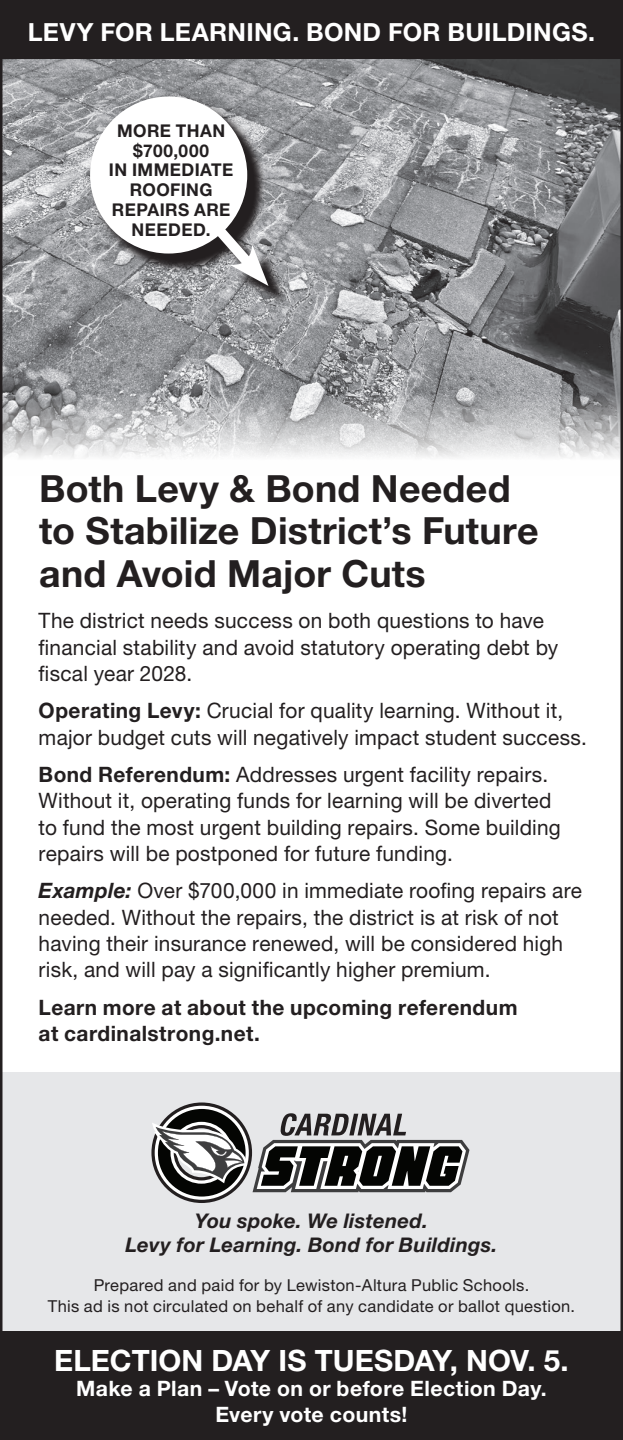
<style>
.page{position:relative;width:623px;height:1440px;background:#fff}
.page>*{position:absolute;margin:0;border:0;box-sizing:border-box;transform-origin:0 0}
.t1{font:700 37.5px/42.5px "Helvetica Neue LT Std";letter-spacing:.005em;color:#231f20}
.t2{font:700 29.5px "Helvetica Neue LT Std";color:#fff}
.t3{font:700 25px "Helvetica Neue LT Std";letter-spacing:.01em;color:#fff}
.t4{font:21.25px/26.2px "Helvetica Neue LT Std";letter-spacing:.01em;color:#231f20}
.t5{font:700 21.25px/26.2px "Helvetica Neue LT Std";letter-spacing:.02em;color:#231f20}
.t6{font:700 21.25px/25.5px "Helvetica Neue LT Std";letter-spacing:.02em;color:#fff;text-align:center}
.t7{font:italic 700 20.25px "Helvetica Neue LT Std";letter-spacing:.015em;color:#231f20}
.t8{font:700 17.5px/19.8px "Helvetica Neue LT Std";letter-spacing:.025em;color:#231f20;text-align:center}
.t9{font:16.5px/21.2px "Helvetica Neue LT Std";letter-spacing:.02em;color:#231f20;text-align:center}
.s1{font-weight:700}
.s2{font-weight:700;font-style:italic}
</style>
<div class="page">
<img style="left:3px;top:59px;width:616px;height:399px">
<div style="left:0;top:0;width:622px;height:59px;background:#231f20"></div>
<div style="left:0;top:1073px;width:622px;height:367px;background:#e6e7e9"></div>
<svg style="left:151px;top:1103px;width:318px;height:100px"></svg>
<div style="left:0;top:1331px;width:622px;height:109px;background:#231f20"></div>
<svg style="left:95px;top:102px;width:193px;height:203px"></svg>
<div style="left:86px;top:92px;width:177px;height:178px;background:#231f20;opacity:.75"></div>
<div style="left:90px;top:97px;width:157px;height:157px;background:#fff;border-radius:50%"></div>
<svg style="left:193px;top:203px;width:75px;height:83px"></svg>
<p class="t3" style="left:28px;top:16px;width:568px">LEVY FOR LEARNING. BOND FOR BUILDINGS.</p>
<p class="t8" style="left:109px;top:120px;width:126px">MORE THAN $700,000<br>IN IMMEDIATE<br>ROOFING<br>REPAIRS ARE<br>NEEDED.</p>
<p class="t1" style="left:39px;top:466px;width:500px">Both Levy &amp; Bond Needed to Stabilize District’s Future and Avoid Major Cuts</p>
<p class="t4" style="left:39px;top:607px;width:521px">The district needs success on both questions to have financial stability and avoid statutory operating debt by fiscal year 2028.</p>
<p class="t4" style="left:39px;top:697px;width:549px"><span class="s1">Operating Levy:</span> Crucial for quality learning. Without it, major budget cuts will negatively impact student success.</p>
<p class="t4" style="left:39px;top:761px;width:523px"><span class="s1">Bond Referendum:</span> Addresses urgent facility repairs.<br>Without it, operating funds for learning will be diverted to fund the most urgent building repairs. Some building repairs will be postponed for future funding.</p>
<p class="t4" style="left:39px;top:877px;width:544px"><span class="s2">Example:</span> Over $700,000 in immediate roofing repairs are needed. Without the repairs, the district is at risk of not having their insurance renewed, will be considered high risk, and will pay a significantly higher premium.</p>
<p class="t5" style="left:39px;top:993px;width:480px">Learn more at about the upcoming referendum at cardinalstrong.net.</p>
<p class="t7" style="left:195px;top:1209px;width:235px">You spoke. We listened.</p>
<p class="t7" style="left:125px;top:1233px;width:373px">Levy for Learning. Bond for Buildings.</p>
<p class="t9" style="left:48px;top:1275px;width:528px">Prepared and paid for by Lewiston-Altura Public Schools.<br>This ad is not circulated on behalf of any candidate or ballot question.</p>
<p class="t2" style="left:54px;top:1342px;width:516px">ELECTION DAY IS TUESDAY, NOV. 5.</p>
<p class="t6" style="left:76px;top:1375px;width:472px">Make a Plan – Vote on or before Election Day.<br>Every vote counts!</p>
</div>
